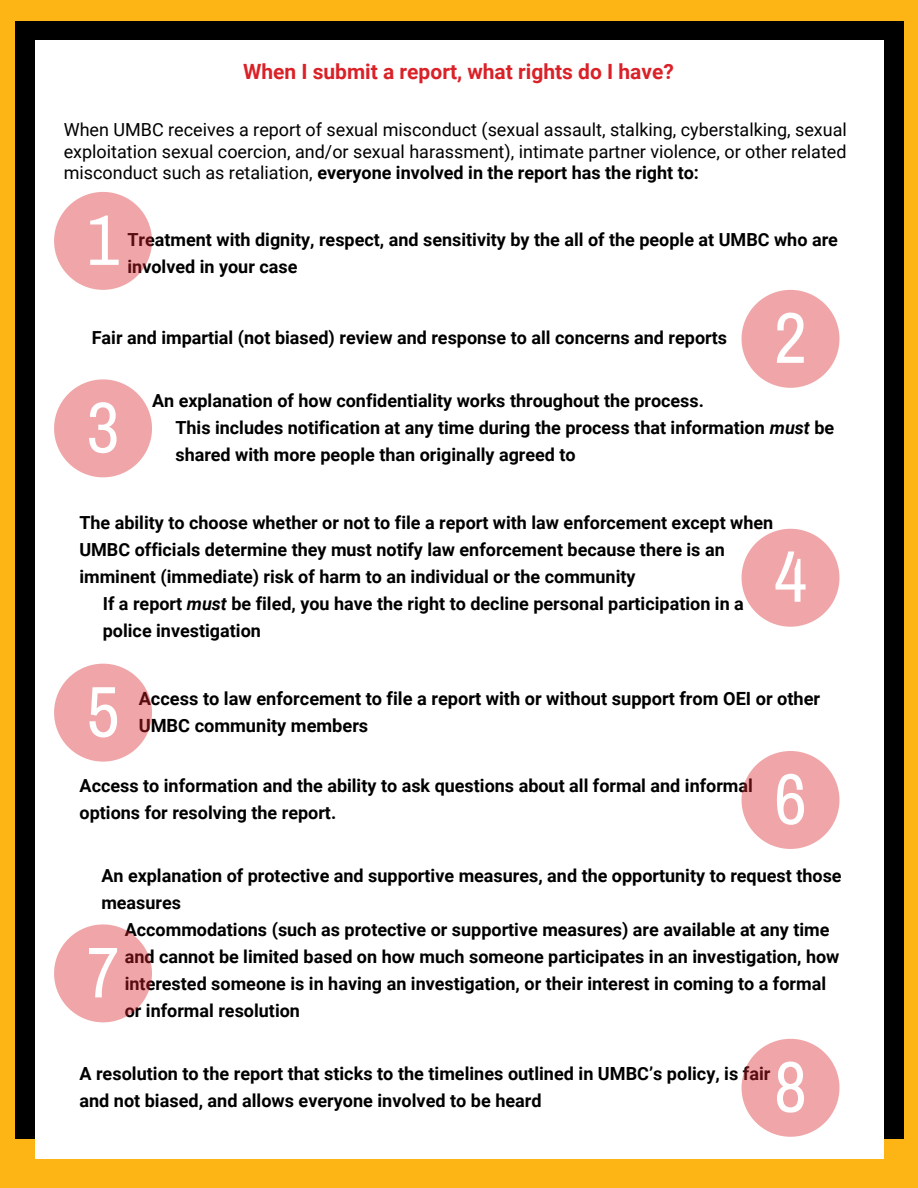
<style>
.page{position:relative;width:918px;height:1188px;background:#fdb515}
.page>*{position:absolute;margin:0;border:0;box-sizing:border-box;transform-origin:0 0}
.t1{font:72px "Archivo Narrow";color:#fff}
.t2{font:700 21px "Roboto";color:#da2128}
.t3{font:700 18.15px/27.3px "Roboto";color:#000}
.t4{font:700 18px/27px "Roboto";color:#000}
.t5{font:18px/21.3px "Roboto";color:#000;text-align:justify}
.s1{font-weight:700}
.s2{font-style:italic}
</style>
<div class="page">
<div style="left:16px;top:21px;width:888px;height:1118px;background:#000"></div>
<div style="left:35px;top:41px;width:849px;height:1118px;background:#fff"></div>
<svg style="left:54px;top:192px;width:98px;height:98px"></svg>
<svg style="left:742px;top:290px;width:97px;height:98px"></svg>
<svg style="left:742px;top:529px;width:97px;height:98px"></svg>
<svg style="left:54px;top:379px;width:98px;height:98px"></svg>
<svg style="left:54px;top:664px;width:98px;height:98px"></svg>
<svg style="left:742px;top:751px;width:97px;height:98px"></svg>
<svg style="left:54px;top:924px;width:98px;height:98px"></svg>
<svg style="left:742px;top:1039px;width:97px;height:98px"></svg>
<p class="t2" style="left:243px;top:59px;width:432px">When I submit a report, what rights do I have?</p>
<p class="t5" style="left:64px;top:120px;width:785px">When UMBC receives a report of sexual misconduct (sexual assault, stalking, cyberstalking, sexual exploitation sexual coercion, and/or sexual harassment), intimate partner violence, or other related misconduct such as retaliation, <span class="s1">everyone involved in the report has the right to:</span></p>
<h1 class="t1" style="left:87px;top:202px;width:34px">1</h1>
<p class="t4" style="left:127px;top:226px;width:712px">Treatment with dignity, respect, and sensitivity by the all of the people at UMBC who are involved in your case</p>
<p class="t4" style="left:92px;top:324px;width:637px">Fair and impartial (not biased) review and response to all concerns and reports</p>
<h1 class="t1" style="left:774px;top:300px;width:34px">2</h1>
<h1 class="t1" style="left:87px;top:389px;width:34px">3</h1>
<p class="t4" style="left:175px;top:387px;width:660px;text-indent:-23px">An explanation of how confidentiality works throughout the process.<br>This includes notification at any time during the process that information <span class="s2">must</span> be shared with more people than originally agreed to</p>
<p class="t4" style="left:79px;top:510px;width:695px">The ability to choose whether or not to file a report with law enforcement except when</p>
<p class="t4" style="left:79px;top:537px;width:647px">UMBC officials determine they must notify law enforcement because there is an</p>
<p class="t4" style="left:79px;top:564px;width:558px">imminent (immediate) risk of harm to an individual or the community</p>
<p class="t4" style="left:103px;top:591px;width:643px">If a report <span class="s2">must</span> be filed, you have the right to decline personal participation in a</p>
<p class="t4" style="left:103px;top:618px;width:160px">police investigation</p>
<h1 class="t1" style="left:774px;top:539px;width:34px">4</h1>
<h1 class="t1" style="left:87px;top:673px;width:34px">5</h1>
<p class="t3" style="left:139px;top:685px;width:683px">Access to law enforcement to file a report with or without support from OEI or other<br>UMBC community members</p>
<p class="t4" style="left:80px;top:772px;width:675px">Access to information and the ability to ask questions about all formal and informal options for resolving the report.</p>
<h1 class="t1" style="left:774px;top:761px;width:34px">6</h1>
<p class="t4" style="left:101px;top:863px;width:742px">An explanation of protective and supportive measures, and the opportunity to request those measures</p>
<p class="t4" style="left:125px;top:917px;width:716px">Accommodations (such as protective or supportive measures) are available at any time and cannot be limited based on how much someone participates in an investigation, how interested someone is in having an investigation, or their interest in coming to a formal or informal resolution</p>
<h1 class="t1" style="left:87px;top:934px;width:34px">7</h1>
<h1 class="t1" style="left:774px;top:1049px;width:34px">8</h1>
<p class="t3" style="left:79px;top:1060px;width:693px">A resolution to the report that sticks to the timelines outlined in UMBC’s policy, is fair and not biased, and allows everyone involved to be heard</p>
</div>
